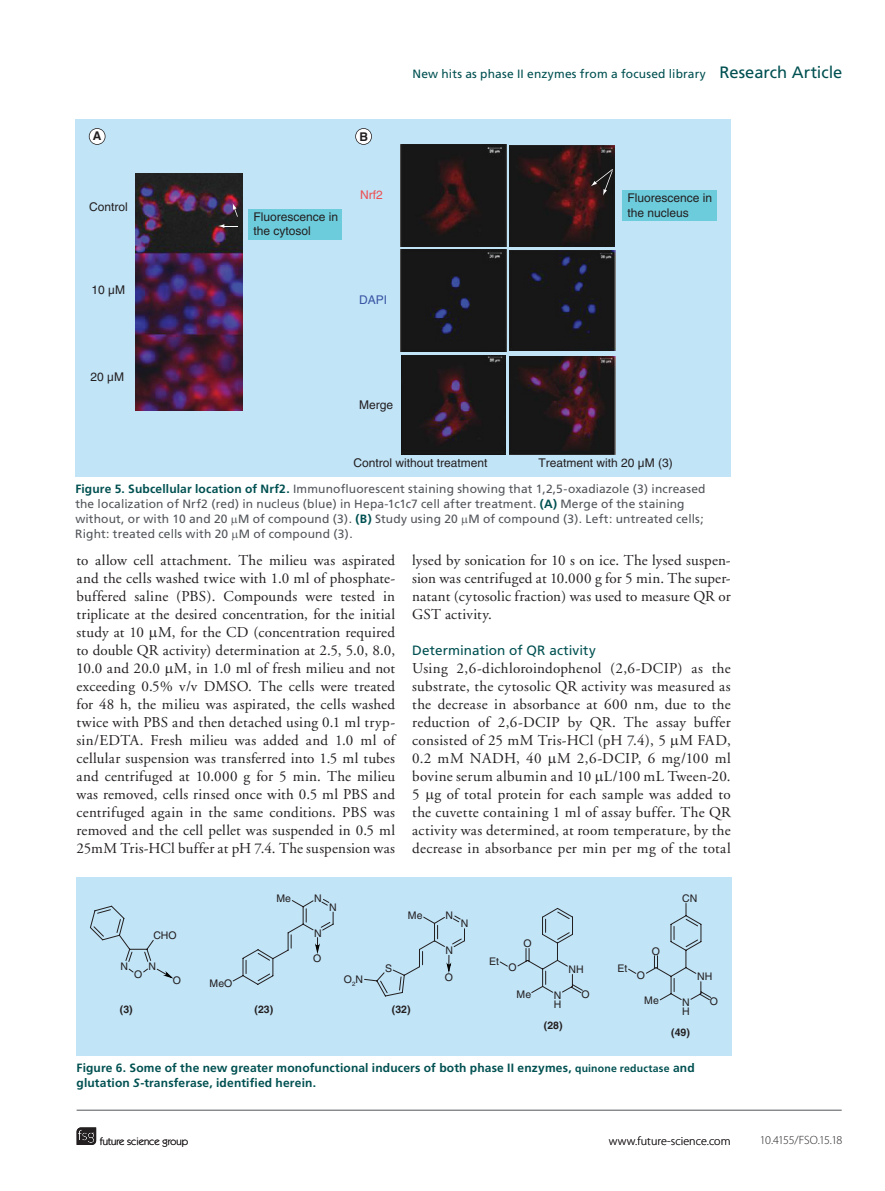
<style>
.page{position:relative;width:885px;height:1191px;background:#fff}
.page>*{position:absolute;margin:0;border:0;box-sizing:border-box;transform-origin:0 0}
.t1{font:15px/18px "Adobe Garamond";letter-spacing:.015em;color:#231f20;text-align:justify}
.t2{font:13.5px "Frutiger";letter-spacing:.005em;color:#005051}
.t3{font:12px/15px "Frutiger";letter-spacing:.01em;color:#52555a}
.t4{font:700 12px/15px "Frutiger";letter-spacing:.015em;color:#005051}
.t5{font:12px/14.4px "Helvetica LT Std";color:#231f20}
.t6{font:12px "Frutiger";letter-spacing:.015em;color:#005051}
.t7{font:300 12px "Myriad Pro";letter-spacing:.005em;color:#231f20}
.t8{font:300 12px "Myriad Pro";letter-spacing:-.05em;color:#231f20}
.t9{font:12px "Helvetica LT Std";color:#ef4d51}
.t10{font:12px "Helvetica LT Std";color:#3955a4}
.t11{font:700 12px "Helvetica LT Std";color:#231f20}
.t12{font:10.5px/8.6px "Helvetica LT Std";color:#231f20}
.t13{font:700 10.5px "Helvetica LT Std";color:#231f20}
.t14{font:10.5px "Itc Kabel";color:#231f20}
.s1{font-size:16.5px}
.s2{font-weight:700;color:#005051}
.s3{font-size:10.5px}
.s4{font-style:italic}
</style>
<div class="page">
<svg style="left:77px;top:1127px;width:19px;height:18px"></svg>
<hr style="left:77px;top:1109px;width:764px;height:1px;background:#52555a">
<div style="left:75px;top:119px;width:655px;height:357px;background:#c1e4f7"></div>
<img style="left:401px;top:356px;width:104px;height:99px">
<img style="left:400px;top:249px;width:106px;height:103px">
<img style="left:400px;top:144px;width:106px;height:103px">
<img style="left:509px;top:356px;width:106px;height:98px">
<img style="left:509px;top:250px;width:106px;height:101px">
<img style="left:509px;top:145px;width:105px;height:101px">
<img style="left:135px;top:173px;width:107px;height:238px">
<div style="left:249px;top:209px;width:93px;height:31px;background:#6dccdc"></div>
<div style="left:622px;top:190px;width:95px;height:31px;background:#6dccdc"></div>
<svg style="left:590px;top:169px;width:23px;height:27px"></svg>
<svg style="left:232px;top:203px;width:6px;height:14px"></svg>
<svg style="left:218px;top:224px;width:20px;height:4px"></svg>
<svg style="left:89px;top:128px;width:16px;height:17px"></svg>
<svg style="left:355px;top:128px;width:17px;height:17px"></svg>
<div style="left:77px;top:876px;width:654px;height:179px;background:#c1e4f7"></div>
<svg style="left:90px;top:905px;width:84px;height:74px"></svg>
<svg style="left:163px;top:970px;width:11px;height:8px"></svg>
<svg style="left:232px;top:899px;width:102px;height:86px"></svg>
<svg style="left:364px;top:903px;width:347px;height:97px"></svg>
<p class="t11" style="left:93px;top:129px;width:10px">A</p>
<p class="t11" style="left:359px;top:129px;width:10px">B</p>
<p class="t5" style="left:89px;top:200px;width:40px">Control</p>
<p class="t5" style="left:91px;top:282px;width:35px">10 µM</p>
<p class="t5" style="left:253px;top:209px;width:86px">Fluorescence in the cytosol</p>
<p class="t9" style="left:360px;top:188px;width:24px">Nrf2</p>
<p class="t10" style="left:359px;top:293px;width:30px">DAPI</p>
<p class="t6" style="left:412px;top:67px;width:431px">New hits as phase II enzymes from a focused library <span class="s1">Research Article</span></p>
<p class="t5" style="left:627px;top:191px;width:86px">Fluorescence in the nucleus</p>
<p class="t5" style="left:91px;top:369px;width:35px">20 µM</p>
<p class="t5" style="left:359px;top:397px;width:36px">Merge</p>
<p class="t5" style="left:353px;top:455px;width:136px">Control without treatment</p>
<p class="t5" style="left:538px;top:455px;width:136px">Treatment with 20 µM (3)</p>
<p class="t3" style="left:75px;top:481px;width:631px"><span class="s2">Figure 5. Subcellular location of Nrf2.</span> Immunofluorescent staining showing that 1,2,5-oxadiazole (3) increased the localization of Nrf2 (red) in nucleus (blue) in Hepa-1c1c7 cell after treatment. <span class="s2">(A)</span> Merge of the staining without, or with 10 and 20 M of compound (3). <span class="s2">(B)</span> Study using 20 M of compound (3). Left: untreated cells; Right: treated cells with 20 M of compound (3).</p>
<p class="t1" style="left:77px;top:551px;width:320px">to allow cell attachment. The milieu was aspirated and the cells washed twice with 1.0 ml of phosphate&shy;buffered saline (PBS). Compounds were tested in triplicate at the desired concentration, for the initial study at 10 M, for the CD (concentration required to double QR activity) determination at 2.5, 5.0, 8.0, 10.0 and 20.0 M, in 1.0 ml of fresh milieu and not exceeding 0.5% v/v DMSO. The cells were treated for 48 h, the milieu was aspirated, the cells washed twice with PBS and then detached using 0.1 ml tryp&shy;sin/EDTA. Fresh milieu was added and 1.0 ml of cellular suspension was transferred into 1.5 ml tubes and centrifuged at 10.000 g for 5 min. The milieu was removed, cells rinsed once with 0.5 ml PBS and centrifuged again in the same conditions. PBS was removed and the cell pellet was suspended in 0.5 ml 25mM Tris-HCl buffer at pH 7.4. The suspension was</p>
<p class="t1" style="left:412px;top:551px;width:320px">lysed by sonication for 10 s on ice. The lysed suspen&shy;sion was centrifuged at 10.000 g for 5 min. The super&shy;natant (cytosolic fraction) was used to measure QR or GST activity.</p>
<p class="t2" style="left:412px;top:642px;width:185px">Determination of QR activity</p>
<p class="t1" style="left:412px;top:659px;width:320px">Using 2,6-dichloroindophenol (2,6-DCIP) as the substrate, the cytosolic QR activity was measured as the decrease in absorbance at 600 nm, due to the reduction of 2,6-DCIP by QR. The assay buffer consisted of 25 mM Tris-HCl (pH 7.4), 5 M FAD, 0.2 mM NADH, 40 M 2,6-DCIP, 6 mg/100 ml bovine serum albumin and 10 L/100 mL Tween-20.<br>5 g of total protein for each sample was added to the cuvette containing 1 ml of assay buffer. The QR activity was determined, at room temperature, by the decrease in absorbance per min per mg of the total</p>
<p class="t12" style="left:153px;top:931px;width:25px">CHO</p>
<p class="t12" style="left:173px;top:976px;width:10px">O</p>
<p class="t12" style="left:149px;top:961px;width:9px">N</p>
<p class="t12" style="left:120px;top:962px;width:9px">N</p>
<p class="t12" style="left:134px;top:970px;width:10px">O</p>
<p class="t12" style="left:209px;top:979px;width:24px">MeO</p>
<p class="t12" style="left:276px;top:894px;width:16px">Me</p>
<p class="t12" style="left:314px;top:894px;width:9px">N</p>
<p class="t12" style="left:314px;top:929px;width:9px">N</p>
<p class="t12" style="left:313px;top:953px;width:10px">O</p>
<p class="t13" style="left:120px;top:1003px;width:14px">(3)</p>
<p class="t13" style="left:254px;top:1003px;width:20px">(23)</p>
<p class="t12" style="left:329px;top:903px;width:9px">N</p>
<p class="t12" style="left:408px;top:910px;width:16px">Me</p>
<p class="t12" style="left:445px;top:910px;width:9px">N</p>
<p class="t12" style="left:445px;top:945px;width:9px">N</p>
<p class="t12" style="left:385px;top:964px;width:9px">S</p>
<p class="t12" style="left:344px;top:975px;width:21px">O<sub>2</sub>N</p>
<p class="t12" style="left:444px;top:973px;width:10px">O</p>
<p class="t13" style="left:392px;top:1003px;width:20px">(32)</p>
<p class="t12" style="left:460px;top:919px;width:9px">N</p>
<p class="t12" style="left:489px;top:956px;width:11px">Et</p>
<p class="t12" style="left:523px;top:939px;width:10px">O</p>
<p class="t12" style="left:508px;top:963px;width:10px">O</p>
<p class="t12" style="left:568px;top:965px;width:17px">NH</p>
<p class="t12" style="left:516px;top:989px;width:16px">Me</p>
<p class="t12" style="left:581px;top:990px;width:10px">O</p>
<p class="t12" style="left:553px;top:991px;width:9px">N<br>H</p>
<p class="t13" style="left:543px;top:1018px;width:20px">(28)</p>
<p class="t12" style="left:682px;top:894px;width:17px">CN</p>
<p class="t12" style="left:617px;top:963px;width:11px">Et</p>
<p class="t12" style="left:652px;top:946px;width:10px">O</p>
<p class="t12" style="left:637px;top:971px;width:10px">O</p>
<p class="t12" style="left:697px;top:972px;width:17px">NH</p>
<p class="t12" style="left:644px;top:995px;width:16px">Me</p>
<p class="t12" style="left:709px;top:997px;width:10px">O</p>
<p class="t12" style="left:682px;top:998px;width:9px">N<br>H</p>
<p class="t13" style="left:671px;top:1026px;width:20px">(49)</p>
<p class="t4" style="left:77px;top:1060px;width:619px">Figure 6. Some of the new greater monofunctional inducers of both phase II enzymes, <span class="s3">quinone reductase</span> and glutation <span class="s4">S</span>-transferase, identified herein.</p>
<p class="t14" style="left:100px;top:1135px;width:90px">future science group</p>
<p class="t7" style="left:608px;top:1134px;width:123px">www.future-science.com</p>
<p class="t8" style="left:759px;top:1133px;width:84px">10.4155/FSO.15.18</p>
</div>
